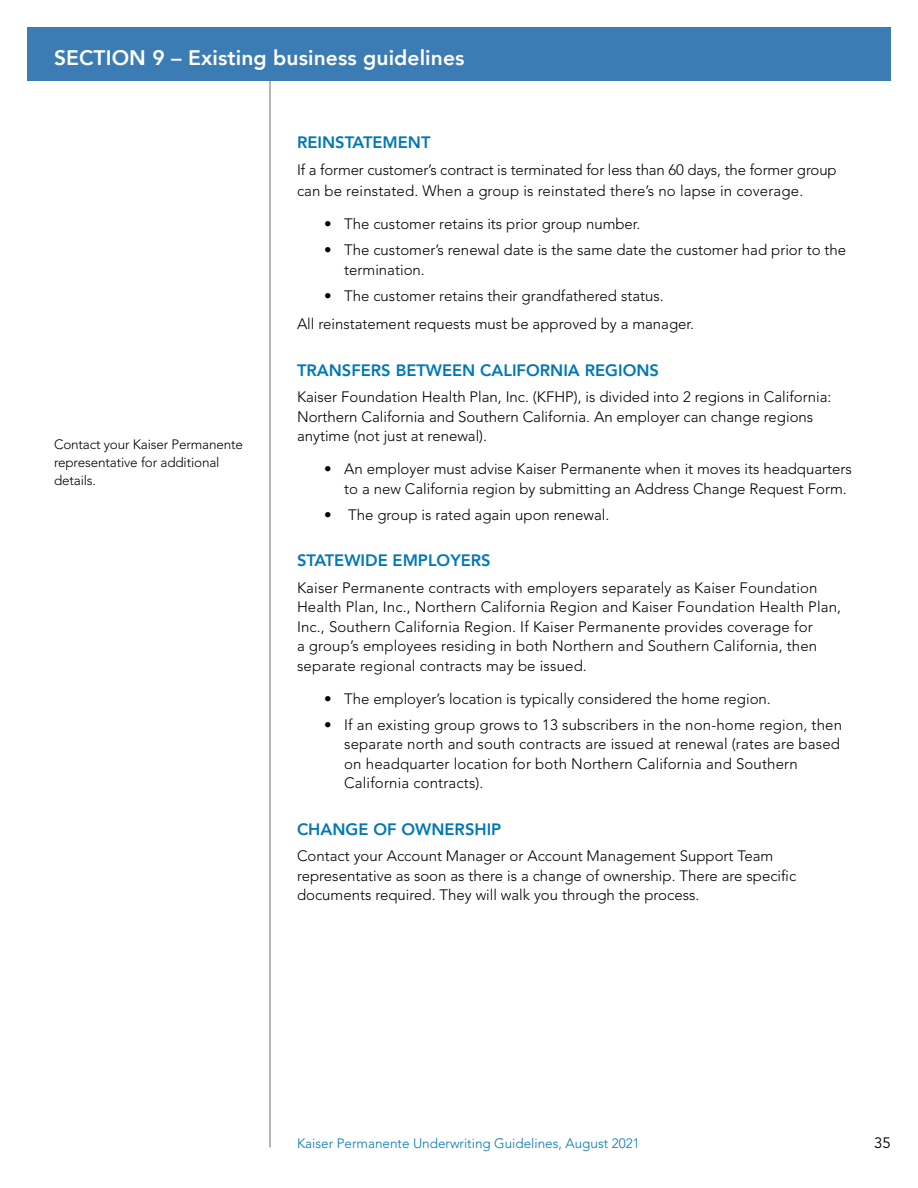
<style>
.page{position:relative;width:918px;height:1188px;background:#fff}
.page>*{position:absolute;margin:0;border:0;box-sizing:border-box;transform-origin:0 0}
.t1{font:800 21px "Avenir";letter-spacing:.005em;color:#fff}
.t2{font:800 16.5px "Avenir";color:#0078b3}
.t3{font:300 15px/19.5px "Avenir LT Std";color:#000}
.t4{font:15px "Avenir LT Std";color:#000}
.t5{font:300 13.5px/18px "Avenir LT Std";letter-spacing:-.01em;color:#000}
.t6{font:300 13.5px "Avenir LT Std";color:#0078b3}
</style>
<div class="page">
<hr style="left:269px;top:81px;width:2px;height:1067px;background:#7c7c7c">
<div style="left:27px;top:27px;width:864px;height:54px;background:#3b7cb4"></div>
<h1 class="t1" style="left:54px;top:41px;width:412px">SECTION 9 – Existing business guidelines</h1>
<p class="t5" style="left:54px;top:435px;width:190px">Contact your Kaiser Permanente representative for additional details.</p>
<h3 class="t2" style="left:297px;top:130px;width:135px">REINSTATEMENT</h3>
<p class="t3" style="left:297px;top:159px;width:541px;line-height:21.6px">If a former customer’s contract is terminated for less than 60 days, the former group can be reinstated. When a group is reinstated there’s no lapse in coverage.</p>
<p class="t3" style="left:324px;top:214px;width:318px">• The customer retains its prior group number.</p>
<p class="t3" style="left:344px;top:240px;width:503px;text-indent:-20px">• The customer’s renewal date is the same date the customer had prior to the termination.</p>
<p class="t3" style="left:324px;top:286px;width:341px">• The customer retains their grandfathered status.</p>
<p class="t3" style="left:297px;top:315px;width:399px">All reinstatement requests must be approved by a manager.</p>
<h3 class="t2" style="left:297px;top:357px;width:364px">TRANSFERS BETWEEN CALIFORNIA REGIONS</h3>
<p class="t3" style="left:297px;top:387px;width:536px">Kaiser Foundation Health Plan, Inc. (KFHP), is divided into 2 regions in California:<br>Northern California and Southern California. An employer can change regions anytime (not just at renewal).</p>
<p class="t3" style="left:344px;top:459px;width:509px;text-indent:-20px">• An employer must advise Kaiser Permanente when it moves its headquarters to a new California region by submitting an Address Change Request Form.</p>
<p class="t3" style="left:324px;top:505px;width:287px">• The group is rated again upon renewal.</p>
<h3 class="t2" style="left:297px;top:548px;width:195px">STATEWIDE EMPLOYERS</h3>
<p class="t3" style="left:297px;top:578px;width:546px">Kaiser Permanente contracts with employers separately as Kaiser Foundation Health Plan, Inc., Northern California Region and Kaiser Foundation Health Plan, Inc., Southern California Region. If Kaiser Permanente provides coverage for<br>a group’s employees residing in both Northern and Southern California, then separate regional contracts may be issued.</p>
<p class="t3" style="left:324px;top:689px;width:448px">• The employer’s location is typically considered the home region.</p>
<p class="t3" style="left:344px;top:715px;width:499px;text-indent:-20px">• If an existing group grows to 13 subscribers in the non-home region, then separate north and south contracts are issued at renewal (rates are based on headquarter location for both Northern California and Southern California contracts).</p>
<h3 class="t2" style="left:297px;top:816px;width:206px">CHANGE OF OWNERSHIP</h3>
<p class="t3" style="left:297px;top:846px;width:501px">Contact your Account Manager or Account Management Support Team representative as soon as there is a change of ownership. There are specific documents required. They will walk you through the process.</p>
<p class="t6" style="left:297px;top:1135px;width:344px">Kaiser Permanente Underwriting Guidelines, August 2021</p>
<p class="t4" style="left:874px;top:1134px;width:18px">35</p>
</div>
